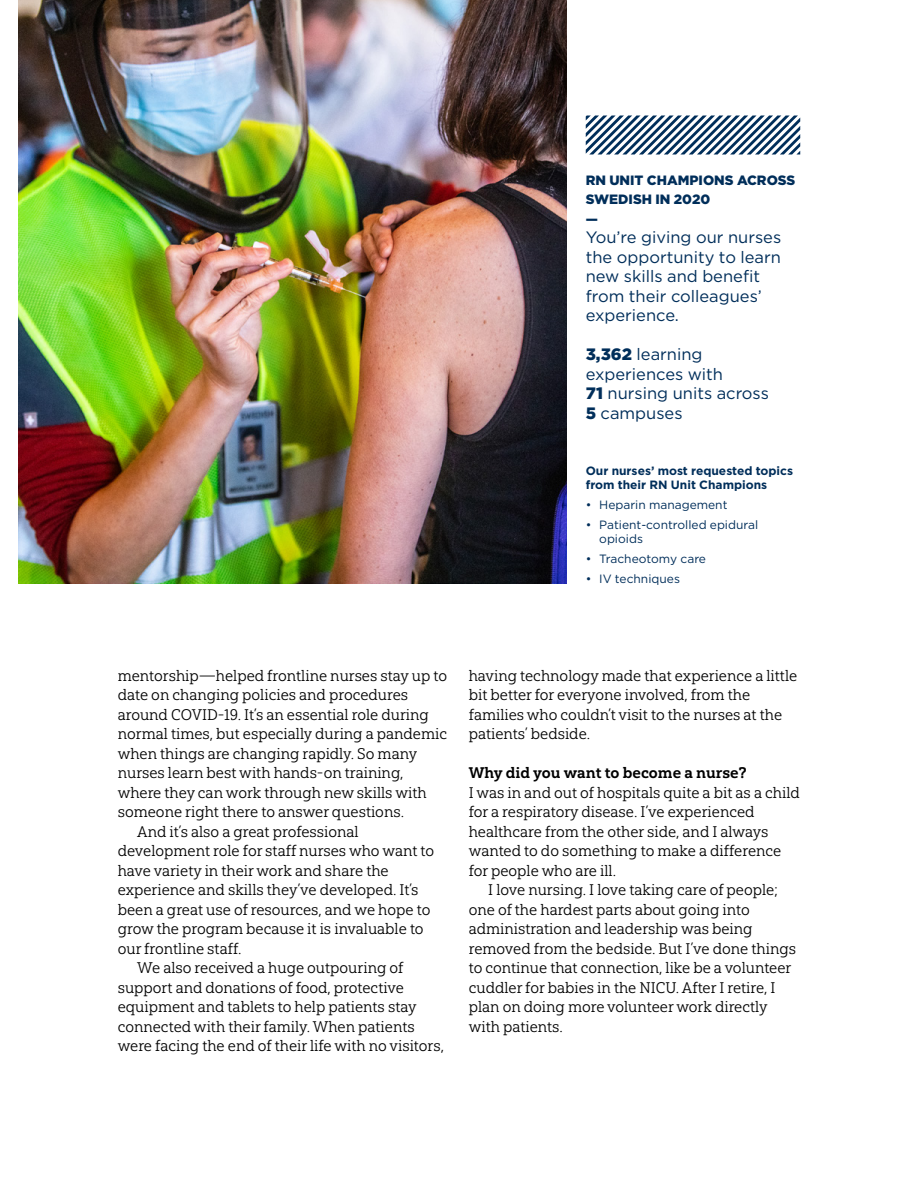
<style>
.page{position:relative;width:918px;height:1188px;background:#fff}
.page>*{position:absolute;margin:0;border:0;box-sizing:border-box;transform-origin:0 0}
.t1{font:16.5px/19.5px "Gotham";color:#002e5a}
.t2{font:15.3px/19.5px "Yorkten Slab Nor Boo";color:#000}
.t3{font:15.3px "Yorkten Slab Nor Bol";color:#000}
.t4{font:900 13.5px/19.5px "Gotham";color:#002e5a}
.t5{font:12px/13.5px "Gotham";color:#002e5a}
.t6{font:700 12px/13.5px "Gotham";color:#002e5a}
.s1{font-weight:900}
</style>
<div class="page">
<svg style="left:586px;top:116px;width:214px;height:39px"></svg>
<img style="left:18px;top:0;width:548px;height:583px">
<p class="t4" style="left:586px;top:170px;width:211px">RN UNIT CHAMPIONS ACROSS<br>SWEDISH IN 2020<br>—</p>
<p class="t1" style="left:586px;top:227px;width:197px">You’re giving our nurses the opportunity to learn new skills and benefit from their colleagues’ experience.</p>
<p class="t1" style="left:586px;top:344px;width:185px"><span class="s1">3,362</span> learning experiences with<br><span class="s1">71</span> nursing units across<br><span class="s1">5</span> campuses</p>
<p class="t6" style="left:586px;top:464px;width:209px">Our nurses’ most requested topics from their RN Unit Champions</p>
<p class="t5" style="left:586px;top:498px;width:143px">• Heparin management</p>
<p class="t5" style="left:599px;top:518px;width:160px;text-indent:-14px">• Patient-controlled epidural opioids</p>
<p class="t5" style="left:586px;top:552px;width:122px">• Tracheotomy care</p>
<p class="t5" style="left:586px;top:572px;width:96px">• IV techniques</p>
<p class="t2" style="left:118px;top:666px;width:331px">mentorship—helped frontline nurses stay up to</p>
<p class="t2" style="left:118px;top:686px;width:292px">date on changing policies and procedures</p>
<p class="t2" style="left:118px;top:705px;width:313px">around COVID-19. It’s an essential role during</p>
<p class="t2" style="left:118px;top:725px;width:331px">normal times, but especially during a pandemic</p>
<p class="t2" style="left:118px;top:744px;width:301px">when things are changing rapidly. So many</p>
<p class="t2" style="left:118px;top:764px;width:287px">nurses learn best with hands-on training,</p>
<p class="t2" style="left:118px;top:783px;width:310px">where they can work through new skills with</p>
<p class="t2" style="left:118px;top:803px;width:288px">someone right there to answer questions.</p>
<p class="t2" style="left:137px;top:822px;width:223px">And it’s also a great professional</p>
<p class="t2" style="left:118px;top:842px;width:318px">development role for staff nurses who want to</p>
<p class="t2" style="left:118px;top:861px;width:273px">have variety in their work and share the</p>
<p class="t2" style="left:118px;top:881px;width:302px">experience and skills they’ve developed. It’s</p>
<p class="t2" style="left:118px;top:900px;width:314px">been a great use of resources, and we hope to</p>
<p class="t2" style="left:118px;top:919px;width:307px">grow the program because it is invaluable to</p>
<p class="t2" style="left:118px;top:939px;width:125px">our frontline staff.</p>
<p class="t2" style="left:137px;top:958px;width:268px">We also received a huge outpouring of</p>
<p class="t2" style="left:118px;top:978px;width:288px">support and donations of food, protective</p>
<p class="t2" style="left:118px;top:997px;width:300px">equipment and tablets to help patients stay</p>
<p class="t2" style="left:118px;top:1017px;width:298px">connected with their family. When patients</p>
<p class="t2" style="left:118px;top:1036px;width:328px">were facing the end of their life with no visitors,</p>
<p class="t2" style="left:469px;top:666px;width:330px">having technology made that experience a little bit better for everyone involved, from the families who couldn’t visit to the nurses at the patients’ bedside.</p>
<p class="t3" style="left:469px;top:764px;width:279px">Why did you want to become a nurse?</p>
<p class="t2" style="left:469px;top:783px;width:333px">I was in and out of hospitals quite a bit as a child for a respiratory disease. I’ve experienced healthcare from the other side, and I always wanted to do something to make a difference for people who are ill.</p>
<p class="t2" style="left:469px;top:881px;width:329px;text-indent:19px">I love nursing. I love taking care of people; one of the hardest parts about going into administration and leadership was being removed from the bedside. But I’ve done things to continue that connection, like be a volunteer cuddler for babies in the NICU. After I retire, I plan on doing more volunteer work directly with patients.</p>
</div>
